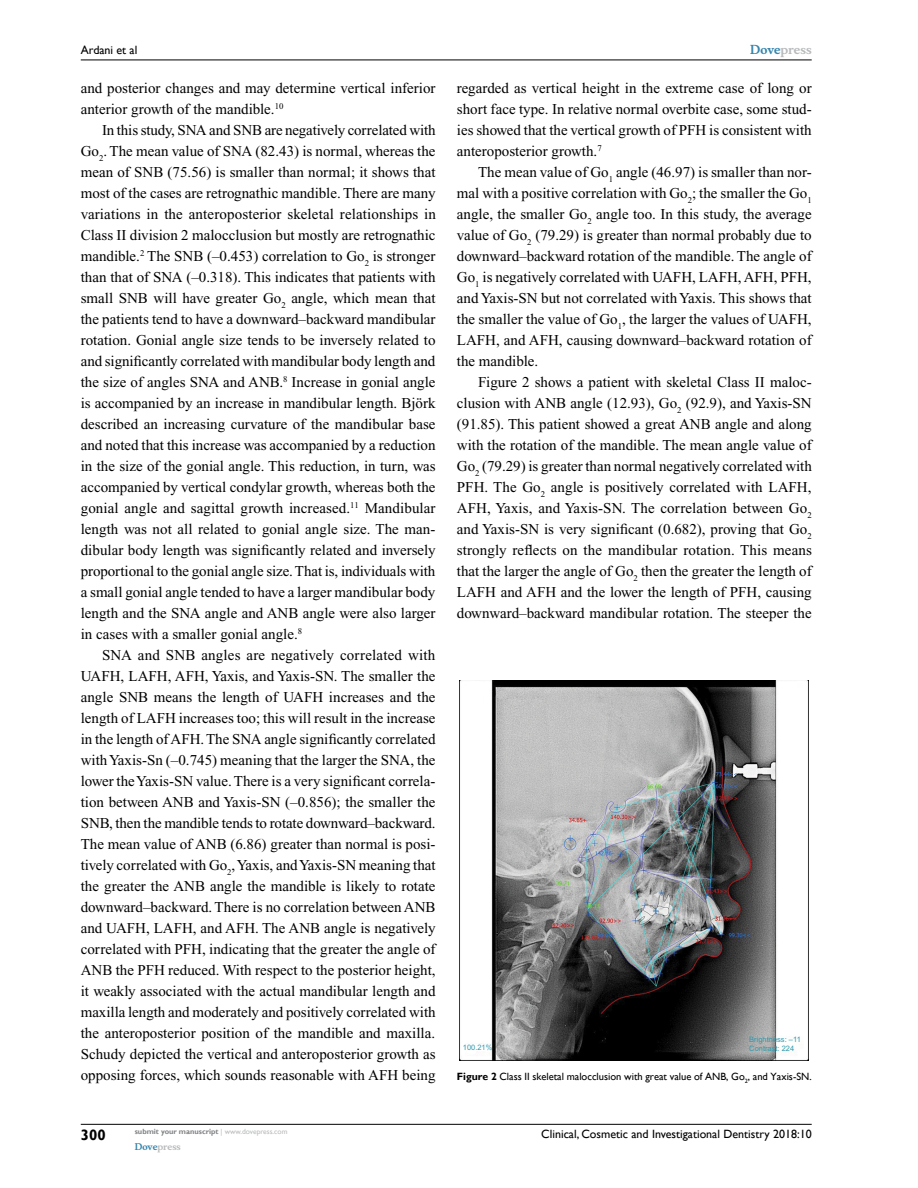
<style>
.page{position:relative;width:918px;height:1188px;background:#fff}
.page>*{position:absolute;margin:0;border:0;box-sizing:border-box;transform-origin:0 0}
.t1{font:15px/21px "Times New Roman";color:#000;text-align:justify}
.t2{font:700 15px "Gill Sans";color:#000}
.t3{font:12px "Gill Sans";color:#000}
.t4{font:700 12px "Musee";color:#b8babc}
.t5{font:10.5px "Gill Sans";color:#000}
.t6{font:700 9px "Musee";color:#b8babc}
.t7{font:700 7.5px "Gill Sans";color:#808285}
.t8{font:7.5px "Arial";color:#2e99ad}
.s1{color:#3785ad}
.s2{font-weight:700}
.s3{font-weight:400;color:#b8babc}
</style>
<div class="page">
<hr style="left:81px;top:1124px;width:731px;height:1px;background:#000">
<hr style="left:81px;top:60px;width:731px;height:1px;background:#000">
<img style="left:460px;top:680px;width:349px;height:380px">
<p class="t3" style="left:81px;top:43px;width:58px">Ardani et al</p>
<p class="t1" style="left:81px;top:77px;width:356px">and posterior changes and may determine vertical inferior anterior growth of the mandible.<sup>10</sup></p>
<p class="t1" style="left:81px;top:119px;width:357px;text-indent:21px">In this study, SNA and SNB are negatively correlated with Go<sub>2</sub>. The mean value of SNA (82.43) is normal, whereas the mean of SNB (75.56) is smaller than normal; it shows that most of the cases are retrognathic mandible. There are many variations in the anteroposterior skeletal relationships in Class II division 2 malocclusion but mostly are retrognathic mandible.<sup>2</sup> The SNB (–0.453) correlation to Go<sub>2</sub> is stronger than that of SNA (–0.318). This indicates that patients with small SNB will have greater Go<sub>2</sub> angle, which mean that the patients tend to have a downward–backward mandibular rotation. Gonial angle size tends to be inversely related to and significantly correlated with mandibular body length and the size of angles SNA and ANB.<sup>8</sup> Increase in gonial angle is accompanied by an increase in mandibular length. Björk described an increasing curvature of the mandibular base and noted that this increase was accompanied by a reduction in the size of the gonial angle. This reduction, in turn, was accompanied by vertical condylar growth, whereas both the gonial angle and sagittal growth increased.<sup>11</sup> Mandibular length was not all related to gonial angle size. The man&shy;dibular body length was significantly related and inversely proportional to the gonial angle size. That is, individuals with a small gonial angle tended to have a larger mandibular body length and the SNA angle and ANB angle were also larger in cases with a smaller gonial angle.<sup>8</sup></p>
<p class="t1" style="left:81px;top:644px;width:356px;text-indent:21px">SNA and SNB angles are negatively correlated with UAFH, LAFH, AFH, Yaxis, and Yaxis-SN. The smaller the angle SNB means the length of UAFH increases and the length of LAFH increases too; this will result in the increase in the length of AFH. The SNA angle significantly correlated with Yaxis-Sn (–0.745) meaning that the larger the SNA, the lower the Yaxis-SN value. There is a very significant correla&shy;tion between ANB and Yaxis-SN (–0.856); the smaller the SNB, then the mandible tends to rotate downward–backward.<br>The mean value of ANB (6.86) greater than normal is posi&shy;tively correlated with Go<sub>2</sub>, Yaxis, and Yaxis-SN meaning that the greater the ANB angle the mandible is likely to rotate downward–backward. There is no correlation between ANB and UAFH, LAFH, and AFH. The ANB angle is negatively correlated with PFH, indicating that the greater the angle of ANB the PFH reduced. With respect to the posterior height, it weakly associated with the actual mandibular length and maxilla length and moderately and positively correlated with the anteroposterior position of the mandible and maxilla.<br>Schudy depicted the vertical and anteroposterior growth as opposing forces, which sounds reasonable with AFH being</p>
<p class="t4" style="left:750px;top:43px;width:63px"><span class="s1">Dove</span>press</p>
<p class="t1" style="left:457px;top:77px;width:356px">regarded as vertical height in the extreme case of long or short face type. In relative normal overbite case, some stud&shy;ies showed that the vertical growth of PFH is consistent with anteroposterior growth.<sup>7</sup></p>
<p class="t1" style="left:457px;top:161px;width:356px;text-indent:21px">The mean value of Go<sub>1</sub> angle (46.97) is smaller than nor&shy;mal with a positive correlation with Go<sub>2</sub>; the smaller the Go<sub>1 </sub>angle, the smaller Go<sub>2</sub> angle too. In this study, the average value of Go<sub>2</sub> (79.29) is greater than normal probably due to downward–backward rotation of the mandible. The angle of Go<sub>1</sub> is negatively correlated with UAFH, LAFH, AFH, PFH, and Yaxis-SN but not correlated with Yaxis. This shows that the smaller the value of Go<sub>1</sub>, the larger the values of UAFH, LAFH, and AFH, causing downward–backward rotation of the mandible.</p>
<p class="t1" style="left:457px;top:371px;width:357px;text-indent:21px">Figure 2 shows a patient with skeletal Class II maloc&shy;clusion with ANB angle (12.93), Go<sub>2</sub> (92.9), and Yaxis-SN (91.85). This patient showed a great ANB angle and along with the rotation of the mandible. The mean angle value of Go<sub>2</sub> (79.29) is greater than normal negatively correlated with PFH. The Go<sub>2</sub> angle is positively correlated with LAFH, AFH, Yaxis, and Yaxis-SN. The correlation between Go<sub>2 </sub>and Yaxis-SN is very significant (0.682), proving that Go<sub>2 </sub>strongly reflects on the mandibular rotation. This means that the larger the angle of Go<sub>2</sub> then the greater the length of LAFH and AFH and the lower the length of PFH, causing downward–backward mandibular rotation. The steeper the</p>
<p class="t8" style="left:749px;top:1034px;width:53px">Brightness: –11</p>
<p class="t8" style="left:463px;top:1042px;width:31px">100.21%</p>
<p class="t8" style="left:749px;top:1043px;width:47px">Contrast: 224</p>
<p class="t5" style="left:457px;top:1070px;width:356px"><span class="s2">Figure 2</span> Class II skeletal malocclusion with great value of AN B, Go<sub>2</sub>, and Yaxis-SN .</p>
<p class="t2" style="left:81px;top:1126px;width:26px">300</p>
<p class="t7" style="left:135px;top:1127px;width:154px">submit your manuscript <span class="s3">| www.dovepress.com</span></p>
<p class="t6" style="left:135px;top:1141px;width:48px"><span class="s1">Dove</span>press</p>
<p class="t3" style="left:541px;top:1127px;width:272px">Clinical, Cosmetic and Investigational Dentistry 2018:10</p>
</div>
